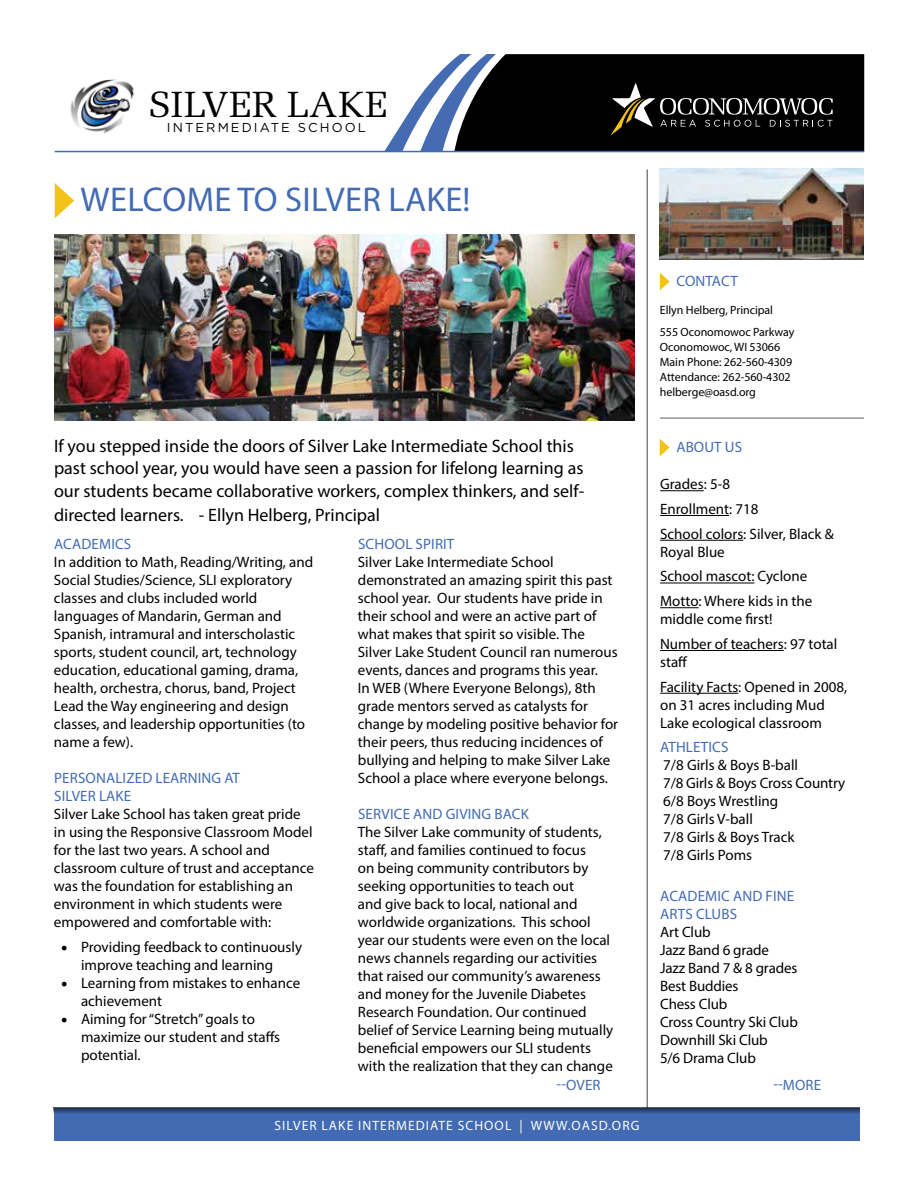
<style>
.page{position:relative;width:918px;height:1188px;background:#fff}
.page>*{position:absolute;margin:0;border:0;box-sizing:border-box;transform-origin:0 0}
.t1{font:36.45px "Melior";letter-spacing:.01em;color:#000}
.t2{font:34.5px "Myriad Pro";letter-spacing:.01em;color:#426bb3}
.t3{font:30.45px "Melior";letter-spacing:.01em;color:#000}
.t4{font:18px/23px "Myriad Pro";color:#000}
.t5{font:15px/18px "Myriad Pro";color:#000}
.t6{font:15px/18px "Myriad Pro";letter-spacing:.01em;color:#426bb3}
.t7{font:13.5px "Myriad Pro";letter-spacing:.08em;color:#fff}
.t8{font:12.9px "Gotham";letter-spacing:.16em;color:#000}
.t9{font:12px/15px "Myriad Pro";letter-spacing:-.005em;color:#000}
.t10{font:10.8px "Gotham";letter-spacing:.16em;color:#000}
.s1{font-family:"Minion Pro";font-size:18px}
</style>
<div class="page">
<svg style="left:55px;top:183px;width:19px;height:35px"></svg>
<hr style="left:660px;top:417px;width:204px;height:2px;background:#939598">
<img style="left:54px;top:235px;width:581px;height:185px">
<img style="left:660px;top:168px;width:204px;height:91px">
<hr style="left:660px;top:490px;width:44px;height:1px;background:#000">
<hr style="left:660px;top:515px;width:69px;height:1px;background:#000">
<hr style="left:660px;top:540px;width:83px;height:1px;background:#000">
<hr style="left:660px;top:583px;width:94px;height:1px;background:#000">
<hr style="left:660px;top:607px;width:39px;height:1px;background:#000">
<hr style="left:660px;top:650px;width:124px;height:1px;background:#000">
<hr style="left:660px;top:693px;width:78px;height:1px;background:#000">
<svg style="left:660px;top:273px;width:10px;height:17px"></svg>
<svg style="left:660px;top:439px;width:9px;height:17px"></svg>
<hr style="left:646px;top:169px;width:2px;height:939px;background:#000">
<div style="left:54px;top:1108px;width:806px;height:32px;background:#426bb3"></div>
<svg style="left:54px;top:1107px;width:806px;height:6px;background:#324870"></svg>
<div style="left:546px;top:54px;width:318px;height:97px;background:#000"></div>
<svg style="left:359px;top:54px;width:187px;height:97px"></svg>
<img style="left:70px;top:80px;width:64px;height:53px">
<svg style="left:611px;top:83px;width:222px;height:52px;background:#252422"></svg>
<hr style="left:55px;top:151px;width:809px;height:1px;background:#426bb3">
<h1 class="t1" style="left:148px;top:83px;width:241px">SILVER LAKE</h1>
<p class="t8" style="left:167px;top:120px;width:200px">INTERMEDIATE SCHOOL</p>
<h3 class="t3" style="left:159px;top:87px;width:201px">SILVER LAKE</h3>
<p class="t10" style="left:174px;top:119px;width:168px">INTERMEDIATE SCHOOL</p>
<h2 class="t2" style="left:81px;top:178px;width:391px">WELCOME TO SILVER LAKE!</h2>
<p class="t4" style="left:54px;top:434px;width:532px">If you stepped inside the doors of Silver Lake Intermediate School this past school year, you would have seen a passion for lifelong learning as our students became collaborative workers, complex thinkers, and self&shy;directed learners. - Ellyn Helberg, Principal</p>
<p class="t6" style="left:54px;top:535px;width:79px">ACADEMICS</p>
<p class="t5" style="left:54px;top:553px;width:261px">In addition to Math, Reading/Writing, and Social Studies/Science, SLI exploratory classes and clubs included world languages of Mandarin, German and Spanish, intramural and interscholastic sports, student council, art, technology education, educational gaming, drama, health, orchestra, chorus, band, Project Lead the Way engineering and design classes, and leadership opportunities (to name a few).</p>
<p class="t6" style="left:54px;top:769px;width:187px">PERSONALIZED LEARNING AT<br>SILVER LAKE</p>
<p class="t5" style="left:54px;top:805px;width:261px">Silver Lake School has taken great pride in using the Responsive Classroom Model for the last two years. A school and classroom culture of trust and acceptance was the foundation for establishing an environment in which students were empowered and comfortable with:</p>
<p class="t5" style="left:61px;top:937px;width:243px;text-align:center"><span class="s1">•</span> Providing feedback to continuously improve teaching and learning</p>
<p class="t5" style="left:81px;top:973px;width:221px;text-indent:-20px"><span class="s1">•</span> Learning from mistakes to enhance achievement</p>
<p class="t5" style="left:81px;top:1009px;width:201px;text-indent:-20px"><span class="s1">•</span> Aiming for “Stretch” goals to maximize our student and staffs potential.</p>
<p class="t6" style="left:358px;top:535px;width:98px">SCHOOL SPIRIT</p>
<p class="t5" style="left:358px;top:553px;width:262px">Silver Lake Intermediate School demonstrated an amazing spirit this past school year. Our students have pride in their school and were an active part of what makes that spirit so visible. The Silver Lake Student Council ran numerous events, dances and programs this year.<br>In WEB (Where Everyone Belongs), 8th grade mentors served as catalysts for change by modeling positive behavior for their peers, thus reducing incidences of bullying and helping to make Silver Lake School a place where everyone belongs.</p>
<p class="t6" style="left:358px;top:805px;width:172px">SERVICE AND GIVING BACK</p>
<p class="t5" style="left:358px;top:823px;width:257px">The Silver Lake community of students, staff, and families continued to focus<br>on being community contributors by seeking opportunities to teach out<br>and give back to local, national and worldwide organizations. This school year our students were even on the local news channels regarding our activities that raised our community’s awareness and money for the Juvenile Diabetes Research Foundation. Our continued belief of Service Learning being mutually beneficial empowers our SLI students with the realization that they can change</p>
<p class="t6" style="left:557px;top:1076px;width:46px">--OVER</p>
<p class="t7" style="left:274px;top:1117px;width:367px">SILVER LAKE INTERMEDIATE SCHOOL | WWW.OASD.ORG</p>
<p class="t6" style="left:676px;top:272px;width:63px">CONTACT</p>
<p class="t9" style="left:660px;top:299px;width:136px;line-height:21.8px">Ellyn Helberg, Principal<br>555 Oconomowoc Parkway</p>
<p class="t9" style="left:660px;top:339px;width:134px">Oconomowoc, WI 53066<br>Main Phone: 262-560-4309<br>Attendance: 262-560-4302 helberge@oasd.org</p>
<p class="t6" style="left:676px;top:438px;width:67px">ABOUT US</p>
<p class="t5" style="left:660px;top:472px;width:175px;line-height:24.8px">Grades: 5-8<br>Enrollment: 718<br>School colors: Silver, Black &amp;</p>
<p class="t5" style="left:660px;top:539px;width:154px;line-height:24.8px">Royal Blue<br>School mascot: Cyclone<br>Motto: Where kids in the</p>
<p class="t5" style="left:660px;top:607px;width:179px;line-height:24.8px">middle come first!<br>Number of teachers: 97 total</p>
<p class="t5" style="left:660px;top:649px;width:189px;line-height:24.8px">staff<br>Facility Facts: Opened in 2008,</p>
<p class="t5" style="left:660px;top:695px;width:166px">on 31 acres including Mud<br>Lake ecological classroom</p>
<p class="t6" style="left:660px;top:738px;width:70px">ATHLETICS</p>
<p class="t5" style="left:663px;top:756px;width:184px">7/8 Girls &amp; Boys B-ball<br>7/8 Girls &amp; Boys Cross Country<br>6/8 Boys Wrestling<br>7/8 Girls V-ball<br>7/8 Girls &amp; Boys Track<br>7/8 Girls Poms</p>
<p class="t6" style="left:660px;top:887px;width:135px">ACADEMIC AND FINE<br>ARTS CLUBS</p>
<p class="t5" style="left:660px;top:923px;width:139px">Art Club<br>Jazz Band 6 grade<br>Jazz Band 7 &amp; 8 grades<br>Best Buddies<br>Chess Club<br>Cross Country Ski Club<br>Downhill Ski Club<br>5/6 Drama Club</p>
<p class="t6" style="left:773px;top:1076px;width:49px">--MORE</p>
</div>
